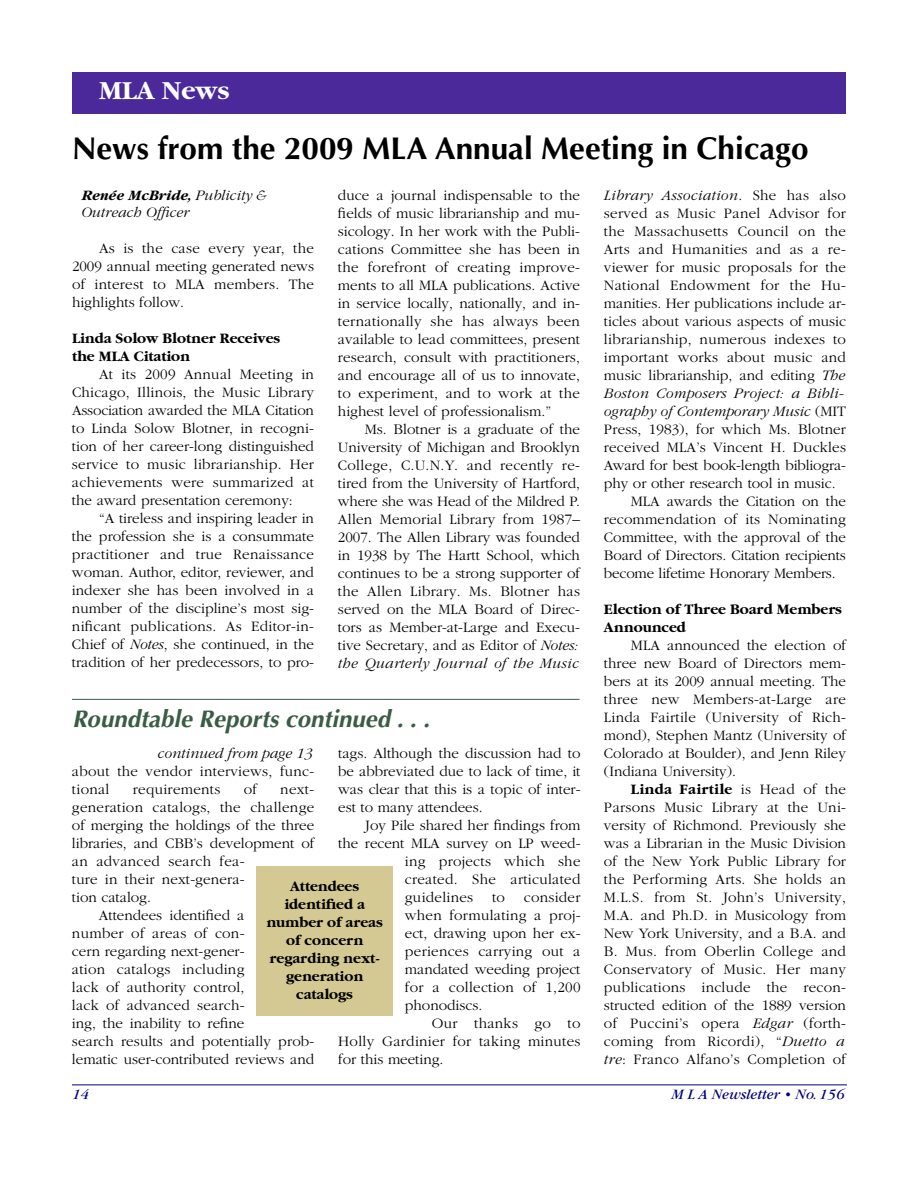
<style>
.page{position:relative;width:918px;height:1188px;background:#fff}
.page>*{position:absolute;margin:0;border:0;box-sizing:border-box;transform-origin:0 0}
.t1{font:700 31.5px "Optima";color:#000}
.t2{font:700 27px "Garamond";color:#fff}
.t3{font:italic 700 24px "Optima";color:#3a5c46}
.t4{font:300 15px/18px "Garamond";color:#000;text-align:justify}
.t5{font:300 15px/18px "Garamond";letter-spacing:.02em;color:#000}
.t6{font:700 15px/18px "Garamond";color:#000}
.t7{font:italic 300 15px/16.5px "Garamond";color:#000}
.t8{font:italic 300 15px "Garamond";letter-spacing:.02em;color:#000}
.t9{font:italic 15px "Garamond";color:#000080}
.s1{font-weight:700}
.s2{font-style:italic}
.s3{font-style:normal}
</style>
<div class="page">
<hr style="left:72px;top:1084px;width:775px;height:1px;background:#000080">
<div style="left:72px;top:72px;width:774px;height:42px;background:#4b299b"></div>
<div style="left:256px;top:867px;width:137px;height:149px;background:#d4c992"></div>
<hr style="left:72px;top:699px;width:508px;height:1px;background:#3a5c46">
<h2 class="t2" style="left:99px;top:80px;width:132px">MLA News</h2>
<h1 class="t1" style="left:72px;top:135px;width:738px">News from the 2009 MLA Annual Meeting in Chicago</h1>
<p class="t7" style="left:81px;top:188px;width:187px"><span class="s1">Renée McBride,</span> Publicity &amp;<br>Outreach Officer</p>
<p class="t4" style="left:72px;top:240px;width:244px;text-indent:27px">As is the case every year, the 2009 annual meeting generated news of interest to MLA members. The highlights follow.</p>
<p class="t6" style="left:72px;top:330px;width:210px">Linda Solow Blotner Receives the MLA Citation</p>
<p class="t4" style="left:72px;top:366px;width:244px;text-indent:27px">At its 2009 Annual Meeting in Chicago, Illinois, the Music Library Association awarded the MLA Cita tion to Linda Solow Blotner, in recogni&shy;tion of her career-long distinguished service to music librarianship. Her achievements were summarized at the award presentation ceremony:</p>
<p class="t4" style="left:72px;top:510px;width:244px;text-indent:27px">“A tireless and inspiring leader in the profession she is a consummate practitioner and true Renaissance woman. Author, editor, reviewer, and indexer she has been involved in a number of the discipline’s most sig&shy;nificant publications. As Editor-in-Chief of <span class="s2">Notes</span>, she continued, in the tradition of her predecessors, to pro-</p>
<p class="t4" style="left:338px;top:188px;width:244px">duce a journal indispensable to the fields of music librarianship and mu&shy;sicology. In her work with the Publi - cations Committee she has been in the forefront of creating improve&shy;ments to all MLA publications. Active in service locally, nationally, and in&shy;ternationally she has always been available to lead committees, present research, consult with practitioners, and encourage all of us to innovate, to experiment, and to work at the highest level of professionalism.”</p>
<p class="t4" style="left:338px;top:422px;width:244px;text-indent:27px">Ms. Blotner is a graduate of the University of Michigan and Brooklyn College, C.U.N.Y. and recently re&shy;tired from the University of Hartford, where she was Head of the Mildred P.<br>Allen Memorial Library from 1987– 2007. The Allen Library was founded in 1938 by The Hartt School, which continues to be a strong supporter of the Allen Library. Ms. Blotner has served on the MLA Board of Direc - tors as Member-at-Large and Execu - tive Secretary, and as Editor of <span class="s2">Notes: the Quarterly Journal of the Music</span></p>
<h3 class="t3" style="left:72px;top:709px;width:364px">Roundtable Reports continued . . .</h3>
<p class="t7" style="left:158px;top:746px;width:156px">continued from page 13</p>
<p class="t5" style="left:72px;top:763px;width:244px">about the vendor interviews, func&shy;tional</p>
<p class="t4" style="left:338px;top:745px;width:244px">tags. Although the discussion had to be abbreviated due to lack of time, it was clear that this is a topic of inter&shy;est to many attendees.</p>
<p class="t4" style="left:365px;top:817px;width:217px">Joy Pile shared her findings from</p>
<p class="t4" style="left:338px;top:835px;width:244px">the recent MLA survey on LP weed-</p>
<p class="t5" style="left:405px;top:853px;width:177px">ing projects which she</p>
<p class="t5" style="left:405px;top:871px;width:177px">created. She articulated</p>
<p class="t5" style="left:405px;top:889px;width:70px">guidelines</p>
<p class="t4" style="left:492px;top:889px;width:14px">to</p>
<p class="t5" style="left:133px;top:781px;width:89px">requirements</p>
<p class="t4" style="left:244px;top:781px;width:15px">of</p>
<p class="t4" style="left:280px;top:781px;width:35px">next-</p>
<p class="t5" style="left:72px;top:799px;width:244px">generation catalogs, the challenge</p>
<p class="t4" style="left:72px;top:817px;width:244px">of merging the holdings of the three</p>
<p class="t4" style="left:72px;top:835px;width:244px">libraries, and CBB’s development of</p>
<p class="t5" style="left:72px;top:853px;width:174px">an advanced search fea-</p>
<p class="t4" style="left:72px;top:871px;width:174px">ture in their next-genera-</p>
<p class="t4" style="left:72px;top:889px;width:81px">tion catalog.</p>
<p class="t4" style="left:99px;top:907px;width:147px">Attendees identified a</p>
<p class="t5" style="left:72px;top:925px;width:174px">number of areas of con-</p>
<p class="t4" style="left:72px;top:943px;width:174px">cern regarding next-gener-</p>
<p class="t5" style="left:72px;top:961px;width:174px">ation catalogs including</p>
<p class="t4" style="left:72px;top:979px;width:174px">lack of authority control,</p>
<p class="t4" style="left:72px;top:997px;width:174px">lack of advanced search-</p>
<p class="t4" style="left:72px;top:1015px;width:174px">ing, the inability to refine</p>
<p class="t4" style="left:72px;top:1033px;width:244px">search results and potentially prob-</p>
<p class="t4" style="left:72px;top:1051px;width:244px">lematic user-contributed reviews and</p>
<p class="t6" style="left:266px;top:878px;width:118px;text-align:center">Attendees identified a number of areas of concern regarding next&shy;generation catalogs</p>
<p class="t4" style="left:405px;top:889px;width:177px;text-indent:119px">consider when formulating a proj&shy;ect, drawing upon her ex&shy;periences carrying out a mandated weeding project for a collection of 1,200 phonodiscs.</p>
<p class="t4" style="left:338px;top:1015px;width:244px;text-indent:94px">Our thanks go to Holly Gardinier for taking minutes for this meeting.</p>
<p class="t8" style="left:604px;top:190px;width:244px">Library Association<span class="s3">. She has also</span></p>
<p class="t5" style="left:604px;top:206px;width:244px">served as Music Panel Advisor for</p>
<p class="t5" style="left:604px;top:224px;width:244px">the Massachusetts Council on the</p>
<p class="t5" style="left:604px;top:242px;width:243px">Arts and Humanities and as a re-</p>
<p class="t4" style="left:604px;top:260px;width:243px">viewer for music proposals for the</p>
<p class="t5" style="left:604px;top:278px;width:244px">National Endowment for the Hu -</p>
<p class="t4" style="left:604px;top:296px;width:244px">mani ties. Her publications include ar-</p>
<p class="t4" style="left:604px;top:314px;width:244px">ticles about various aspects of music</p>
<p class="t5" style="left:604px;top:332px;width:243px">librarianship, numerous indexes to</p>
<p class="t5" style="left:604px;top:350px;width:243px">important works about music and</p>
<p class="t4" style="left:604px;top:368px;width:243px">music librarianship, and editing <span class="s2">The</span></p>
<p class="t8" style="left:604px;top:388px;width:241px">Boston Composers Project: a Bibli -</p>
<p class="t7" style="left:604px;top:405px;width:244px">ography of Contemporary Music <span class="s3">(MIT</span></p>
<p class="t4" style="left:604px;top:422px;width:244px">Press, 1983), for which Ms. Blotner</p>
<p class="t4" style="left:604px;top:440px;width:244px">received MLA’s Vincent H. Duckles</p>
<p class="t4" style="left:604px;top:458px;width:243px">Award for best book-length bibliogra-</p>
<p class="t4" style="left:604px;top:476px;width:233px">phy or other research tool in music.</p>
<p class="t4" style="left:631px;top:494px;width:216px">MLA awards the Citation on the</p>
<p class="t5" style="left:604px;top:512px;width:243px">recommendation of its Nominating</p>
<p class="t4" style="left:604px;top:530px;width:243px">Committee, with the approval of the</p>
<p class="t4" style="left:604px;top:548px;width:243px">Board of Directors. Citation recipients</p>
<p class="t4" style="left:604px;top:566px;width:233px">become lifetime Honorary Members.</p>
<p class="t6" style="left:604px;top:602px;width:240px">Election of Three Board Members<br>Announced</p>
<p class="t4" style="left:604px;top:638px;width:244px;text-indent:27px">MLA announced the election of three new Board of Directors mem&shy;bers at its 2009 annual meeting. The three new Members-at-Large are Linda Fairtile (University of Rich - mond), Stephen Mantz (University of Colorado at Boulder), and Jenn Riley (Indiana University).</p>
<p class="t4" style="left:604px;top:782px;width:244px;text-indent:27px"><span class="s1">Linda Fairtile</span> is Head of the Parsons Music Library at the Uni - versity of Richmond. Previously she was a Librarian in the Music Division of the New York Public Library for the Performing Arts. She holds an M.L.S. from St. John’s University, M.A. and Ph.D. in Musicology from New York University, and a B.A. and B. Mus. from Oberlin College and Con servatory of Music. Her many publications include the recon&shy;structed edition of the 1889 version of Puccini’s opera <span class="s2">Edgar</span> (forth - coming from Ricordi), “<span class="s2">Duetto a tre</span>: Franco Alfano’s Completion of</p>
<p class="t9" style="left:72px;top:1089px;width:18px">14</p>
<p class="t9" style="left:672px;top:1089px;width:174px">M L A Newsletter • No. 156</p>
</div>
